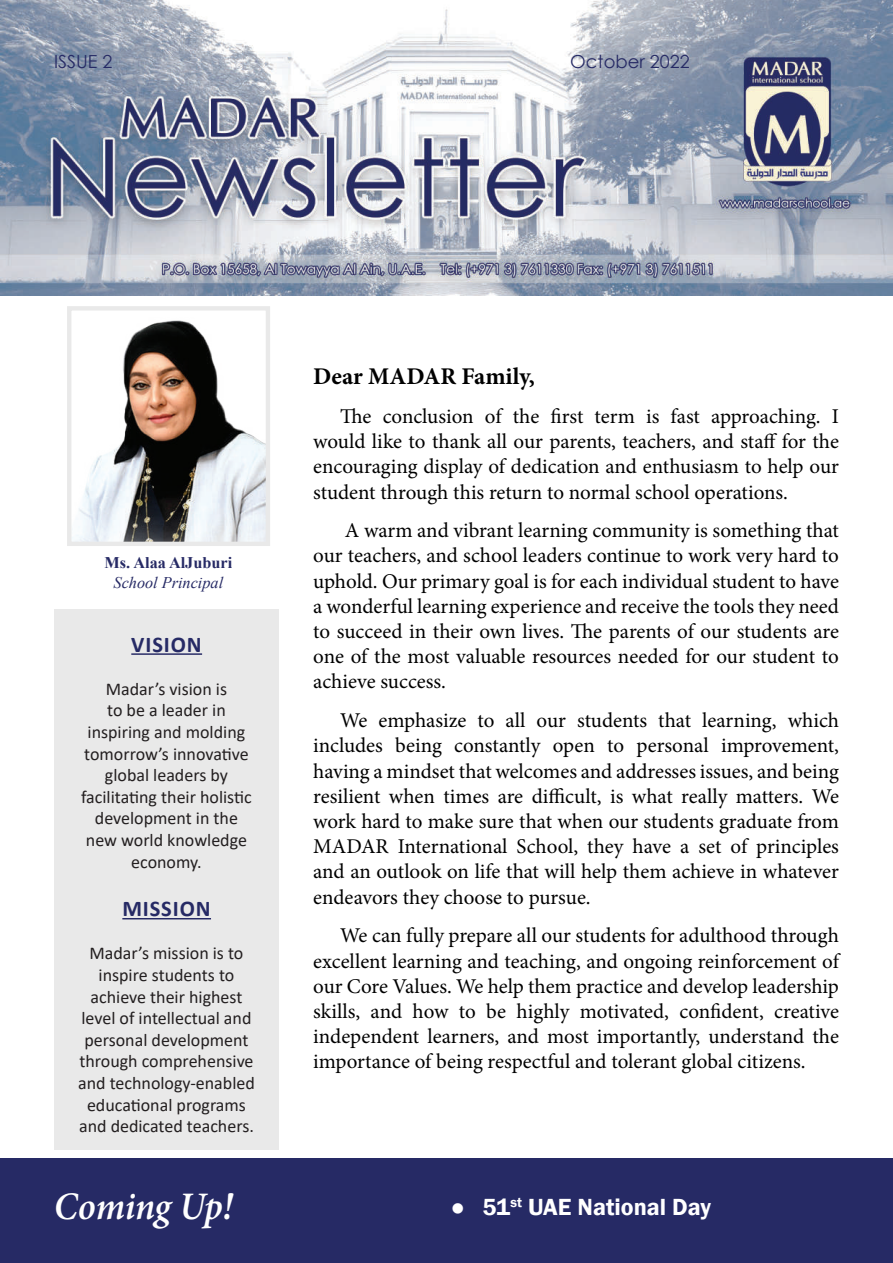
<style>
.page{position:relative;width:893px;height:1263px;background:#fff}
.page>*{position:absolute;margin:0;border:0;box-sizing:border-box;transform-origin:0 0}
.t1{font:italic 600 39px "Minion Pro";letter-spacing:-.01em;color:#fff;scale:.95 1}
.t2{font:600 24px "Franklin Gothic";color:#fff}
.t3{font:700 24px "Minion Pro";color:#000}
.t4{font:700 22.5px "Calibri";letter-spacing:.04em;color:#262a65}
.t5{font:21px/25.2px "Minion Pro";color:#000;text-align:justify}
.t6{font:18px/21.6px "Calibri";color:#231f20;text-align:center}
.t7{font:18px "Century Gothic";color:#262a65}
.t8{font:700 16.2px "Times New Roman";color:#262a65}
.t9{font:italic 16.2px "Times New Roman";color:#262a65}
</style>
<div class="page">
<img style="left:0;top:0;width:893px;height:295px">
<div style="left:54px;top:610px;width:225px;height:540px;background:#e9e9e9"></div>
<hr style="left:131px;top:653px;width:71px;height:2px;background:#262a65">
<hr style="left:122px;top:918px;width:89px;height:1px;background:#262a65">
<svg style="left:67px;top:306px;width:203px;height:240px"></svg>
<div style="left:0;top:1158px;width:893px;height:105px;background:#262a65"></div>
<p class="t7" style="left:54px;top:48px;width:60px">ISSUE 2</p>
<p class="t7" style="left:570px;top:48px;width:121px">October 2022</p>
<p class="t8" style="left:105px;top:551px;width:129px">Ms. Alaa AlJuburi</p>
<p class="t9" style="left:114px;top:571px;width:111px">School Principal</p>
<p class="t4" style="left:131px;top:628px;width:72px">VISION</p>
<p class="t6" style="left:81px;top:677px;width:172px">Madar’s vision is<br>to be a leader in inspiring and molding tomorrow’s innovative global leaders by facilitating their holistic development in the new world knowledge economy.</p>
<p class="t4" style="left:122px;top:893px;width:90px">MISSION</p>
<p class="t6" style="left:78px;top:942px;width:178px">Madar’s mission is to inspire students to achieve their highest level of intellectual and personal development through comprehensive and technology-enabled educational programs and dedicated teachers.</p>
<p class="t3" style="left:313px;top:360px;width:223px">Dear MADAR Family,</p>
<p class="t5" style="left:313px;top:404px;width:527px;text-indent:27px">The conclusion of the first term is fast approaching. I would like to thank all our parents, teachers, and staff for the encouraging display of dedication and enthusiasm to help our student through this return to normal school operations.</p>
<p class="t5" style="left:313px;top:518px;width:527px;text-indent:32px">A warm and vibrant learning community is something that our teachers, and school leaders continue to work very hard to uphold. Our primary goal is for each individual student to have a wonderful learning experience and receive the tools they need to succeed in their own lives. The parents of our students are one of the most valuable resources needed for our student to achieve success.</p>
<p class="t5" style="left:313px;top:708px;width:527px;text-indent:27px">We emphasize to all our students that learning, which includes being constantly open to personal improvement, having a mindset that welcomes and addresses issues, and being resilient when times are difficult, is what really matters. We work hard to make sure that when our students graduate from MADAR International School, they have a set of principles and an outlook on life that will help them achieve in whatever endeavors they choose to pursue.</p>
<p class="t5" style="left:313px;top:923px;width:527px;text-indent:27px">We can fully prepare all our students for adulthood through excellent learning and teaching, and ongoing reinforcement of our Core Values. We help them practice and develop leadership skills, and how to be highly motivated, confident, creative independent learners, and most importantly, understand the importance of being respectful and tolerant global citizens.</p>
<h1 class="t1" style="left:54px;top:1179px;width:190px">Coming Up!</h1>
<p class="t2" style="left:451px;top:1192px;width:262px">● 51<sup>st</sup> UAE National Day</p>
</div>
